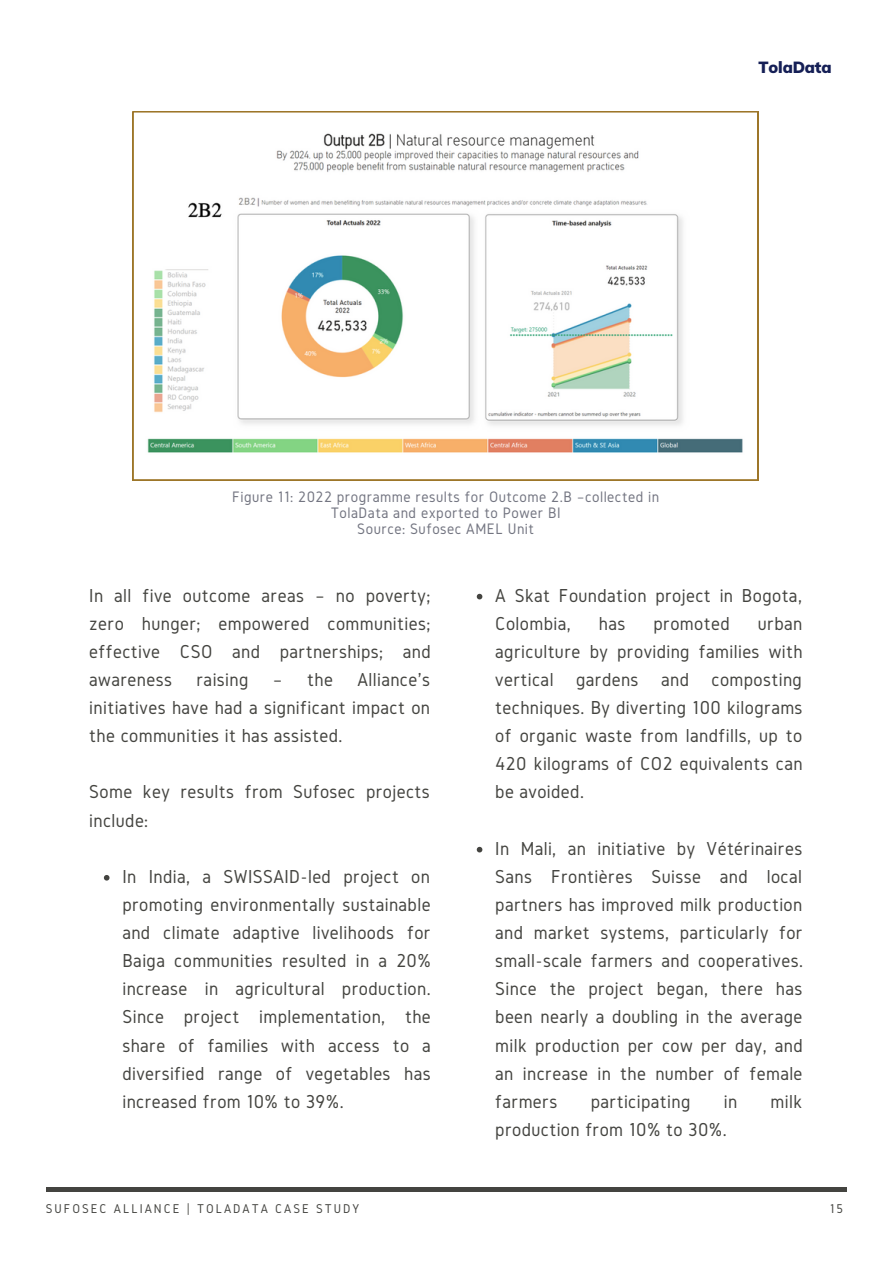
<style>
.page{position:relative;width:893px;height:1264px;background:#fff}
.page>*{position:absolute;margin:0;border:0;box-sizing:border-box;transform-origin:0 0}
.t1{font:19.5px/28px "Gidole";letter-spacing:.02em;color:#444440;text-align:justify}
.t2{font:900 15.9px "Muli";letter-spacing:-.01em;color:#151f56}
.t3{font:15.75px/15.8px "Gidole";letter-spacing:.03em;color:#737581;text-align:center}
.t4{font:13.2px "Gidole";letter-spacing:.15em;color:#444440}
</style>
<div class="page">
<hr style="left:46px;top:1187px;width:800px;height:4px;background:#444440">
<svg style="left:476px;top:594px;width:6px;height:5px"></svg>
<svg style="left:476px;top:846px;width:6px;height:6px"></svg>
<svg style="left:133px;top:111px;width:625px;height:369px"></svg>
<svg style="left:104px;top:875px;width:5px;height:5px"></svg>
<p class="t2" style="left:758px;top:57px;width:74px">TolaData</p>
<p class="t3" style="left:232px;top:489px;width:428px">Figure 11: 2022 programme results for Outcome 2.B –collected in<br>TolaData and exported to Power BI</p>
<p class="t3" style="left:357px;top:520px;width:178px">Source: Sufosec AMEL Unit</p>
<p class="t1" style="left:89px;top:581px;width:343px">In all five outcome areas – no poverty; zero hunger; empowered communities; effective CSO and partnerships; and awareness</p>
<p class="t1" style="left:89px;top:665px;width:342px;text-indent:268px">Alliance's initiatives have had a significant impact on the communities it has assisted.</p>
<p class="t1" style="left:196px;top:665px;width:53px">raising</p>
<p class="t1" style="left:273px;top:665px;width:61px">– the</p>
<p class="t1" style="left:89px;top:777px;width:342px">Some key results from Sufosec projects include:</p>
<p class="t1" style="left:122px;top:862px;width:310px">In India, a SWISSAID-led project on promoting environmentally sustainable and climate adaptive livelihoods for Baiga communities resulted in a 20% increase in agricultural production.<br>Since project implementation, the share of families with access to a diversified range of vegetables has increased from 10% to 39%.</p>
<p class="t1" style="left:495px;top:581px;width:308px">A Skat Foundation project in Bogota,<br>Colombia,</p>
<p class="t1" style="left:495px;top:609px;width:309px;text-indent:262px">urban agriculture by providing families with vertical gardens and composting techniques. By diverting 100 kilograms of organic waste from landfills, up to 420 kilograms of CO2 equivalents can be avoided.</p>
<p class="t1" style="left:598px;top:609px;width:28px">has</p>
<p class="t1" style="left:653px;top:609px;width:78px">promoted</p>
<p class="t1" style="left:495px;top:834px;width:309px">In Mali, an initiative by Vétérinaires Sans Frontières Suisse and local partners has improved milk production and market systems, particularly for small-scale farmers and cooperatives.<br>Since the project began, there has been nearly a doubling in the average milk production per cow per day, and an increase in the number of female farmers</p>
<p class="t1" style="left:590px;top:1086px;width:101px">participating</p>
<p class="t1" style="left:723px;top:1086px;width:15px">in</p>
<p class="t1" style="left:770px;top:1086px;width:33px">milk</p>
<p class="t1" style="left:495px;top:1115px;width:233px">production from 10% to 30%.</p>
<p class="t4" style="left:46px;top:1201px;width:315px">SUFOSEC ALLIANCE | TOLADATA CASE STUDY</p>
<p class="t4" style="left:829px;top:1201px;width:15px">15</p>
</div>
